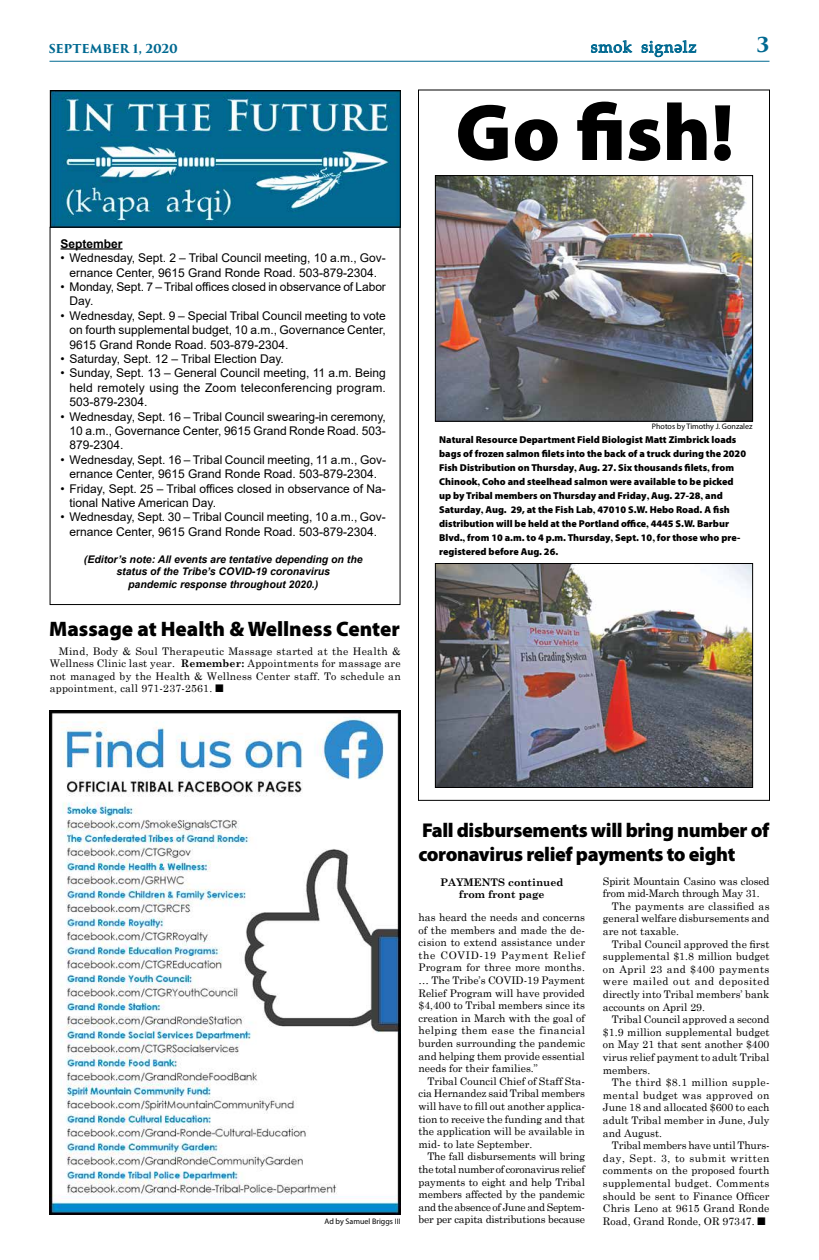
<style>
.page{position:relative;width:819px;height:1260px;background:#fff}
.page>*{position:absolute;margin:0;border:0;box-sizing:border-box;transform-origin:0 0}
.t1{font:900 81px "Myriad Pro";color:#000}
.t2{font:900 21px "Myriad Pro";color:#000}
.t3{font:900 20px/24px "Myriad Pro";letter-spacing:-.02em;color:#000}
.t4{font:700 20px "Trajan Pro 3";color:#006991}
.t5{font:16px "Chinuk Wawa Normal";letter-spacing:.05em;color:#006991}
.t6{font:12px/14.4px "Arial";color:#000;text-align:center}
.t7{font:700 12px "Trajan Pro 3";letter-spacing:-.02em;color:#006991}
.t8{font:700 12px "Arial";color:#000}
.t9{font:10.5px/12.6px "Century Schoolbook";color:#000;text-align:justify}
.t10{font:italic 700 10.5px/12.6px "Arial";color:#000;text-align:center}
.t11{font:10.5px "Century Schoolbook";letter-spacing:.05em;color:#000}
.t12{font:10.5px "Century Schoolbook";letter-spacing:.03em;color:#000}
.t13{font:700 10.5px/12.6px "Century Schoolbook";color:#000;text-align:center}
.t14{font:10.5px "Century Schoolbook";letter-spacing:-.02em;color:#000}
.t15{font:10.5px "Century Schoolbook";letter-spacing:.02em;color:#000}
.t16{font:10.5px "Century Schoolbook";letter-spacing:.035em;color:#000}
.t17{font:900 10px/14px "Myriad Pro";color:#000}
.t18{font:8px "Myriad Pro";color:#000}
.s1{font-weight:700}
.s2{font-family:"Century Schoolbook";font-weight:700}
</style>
<div class="page">
<hr style="left:50px;top:61px;width:720px;height:1px;background:#006991">
<svg style="left:591px;top:40px;width:41px;height:13px"></svg>
<svg style="left:641px;top:40px;width:56px;height:17px"></svg>
<div style="left:50px;top:227px;width:350px;height:378px;border:1px solid #000"></div>
<hr style="left:61px;top:248px;width:62px;height:2px;background:#000">
<img style="left:52px;top:92px;width:347px;height:133px">
<div style="left:50px;top:90px;width:351px;height:137px;border:1px solid #000"></div>
<img style="left:49px;top:711px;width:351px;height:504px">
<img style="left:437px;top:177px;width:314px;height:243px">
<div style="left:435px;top:175px;width:318px;height:247px;border:1px solid #000"></div>
<img style="left:437px;top:565px;width:314px;height:221px">
<div style="left:435px;top:563px;width:318px;height:225px;border:1px solid #000"></div>
<p class="t7" style="left:49px;top:43px;width:131px">SEPTEMBER 1, 2020</p>
<h3 class="t5" style="left:591px;top:38px;width:107px">sNok signflz</h3>
<h3 class="t4" style="left:756px;top:37px;width:15px">3</h3>
<p class="t8" style="left:61px;top:239px;width:64px">September</p>
<p class="t6" style="left:61px;top:252px;width:327px">• Wednesday, Sept. 2 – Tribal Council meeting, 10 a.m., Gov&shy;ernance Center, 9615 Grand Ronde Road. 503-879-2304.</p>
<p class="t6" style="left:70px;top:279px;width:318px;text-align:left;text-indent:-9px">• Monday, Sept. 7 – Tribal offices closed in observance of Labor<br>Day.</p>
<p class="t6" style="left:70px;top:309px;width:318px;text-align:justify;text-indent:-9px">• Wednesday, Sept. 9 – Special Tribal Council meeting to vote on fourth supplemental budget, 10 a.m., Governance Center, 9615 Grand Ronde Road. 503-879-2304.</p>
<p class="t6" style="left:61px;top:353px;width:225px">• Saturday, Sept. 12 – Tribal Election Day.</p>
<p class="t6" style="left:70px;top:367px;width:318px;text-align:justify;text-indent:-9px">• Sunday, Sept. 13 – General Council meeting, 11 a.m. Being held remotely using the Zoom teleconferencing program.<br>503-879-2304.</p>
<p class="t6" style="left:70px;top:410px;width:318px;text-align:justify;text-indent:-9px">• Wednesday, Sept. 16 – Tribal Council swearing-in ceremony, 10 a.m., Governance Center, 9615 Grand Ronde Road. 503- 879-2304.</p>
<p class="t6" style="left:61px;top:453px;width:327px">• Wednesday, Sept. 16 – Tribal Council meeting, 11 a.m., Gov&shy;ernance Center, 9615 Grand Ronde Road. 503-879-2304.</p>
<p class="t6" style="left:70px;top:481px;width:318px;text-align:left;text-indent:-9px">• Friday, Sept. 25 – Tribal offices closed in observance of Na&shy;tional Native American Day.</p>
<p class="t6" style="left:61px;top:511px;width:327px">• Wednesday, Sept. 30 – Tribal Council meeting, 10 a.m., Gov&shy;ernance Center, 9615 Grand Ronde Road. 503-879-2304.</p>
<p class="t10" style="left:84px;top:554px;width:280px">(Editor’s note: All events are tentative depending on the status of the Tribe’s COVID-19 coronavirus<br>pandemic response throughout 2020.)</p>
<h2 class="t2" style="left:49px;top:621px;width:352px">Massage at Health &amp; Wellness Center</h2>
<p class="t9" style="left:50px;top:645px;width:352px;text-indent:9px">Mind, Body &amp; Soul Therapeutic Massage started at the Health &amp; Wellness Clinic last year. <span class="s1">Remember:</span> Appointments for massage are not managed by the Health &amp; Wellness Center staff. To schedule an appointment, call 971-237-2561.</p>
<h1 class="t1" style="left:455px;top:102px;width:280px">Go fish!</h1>
<p class="t18" style="left:652px;top:424px;width:102px">Photos by Timothy J. Gonzalez</p>
<p class="t17" style="left:439px;top:434px;width:308px">Natural Resource Department Field Biologist Matt Zimbrick loads bags of frozen salmon filets into the back of a truck during the 2020<br>Fish Distribution on Thursday<span class="s2">,</span> Aug. 27. Six thousands filets<span class="s2">,</span> from Chinook<span class="s2">,</span> Coho and steelhead salmon were available to be picked up by Tribal members on Thursday and Friday<span class="s2">,</span> Aug. 27-28<span class="s2">,</span> and Saturday<span class="s2">,</span> Aug. 29, at the Fish Lab<span class="s2">,</span> 47010 S.W. Hebo Road. A fish distribution will be held at the Portland office<span class="s2">,</span> 4445 S.W. Barbur Blvd.<span class="s2">,</span> from 10 a.m. to 4 p.m. Thursday<span class="s2">,</span> Sept. 10<span class="s2">,</span> for those who pre&shy;registered before Aug. 26.</p>
<p class="t18" style="left:325px;top:1218px;width:77px">Ad by Samuel Briggs III</p>
<h3 class="t3" style="left:418px;top:820px;width:352px">Fall disbursements will bring number of coronavirus relief payments to eight</h3>
<p class="t13" style="left:440px;top:876px;width:125px">PAYMENTS continued from front page</p>
<p class="t9" style="left:418px;top:912px;width:168px">has heard the needs and concerns of the members and made the de&shy;cision to extend assistance under the COVID-19 Payment Relief Program for three more months. … The Tribe’s COVID-19 Payment Relief Program will have provided $4,400 to Tribal members since its creation in March with the goal of helping them ease the financial burden surrounding the pandemic and helping them provide essential needs for their families.”</p>
<p class="t9" style="left:418px;top:1076px;width:168px;text-indent:9px">Tribal Council Chief of Staff Sta&shy;cia Hernandez said Tribal members will have to fill out another applica&shy;tion to receive the funding and that the application will be available in mid- to late September.</p>
<p class="t9" style="left:418px;top:1151px;width:168px;text-indent:9px">The fall disbursements will bring the total number of coronavirus relief payments to eight and help Tribal members affected by the pandemic and the absence of June and Septem&shy;ber per capita distributions because</p>
<p class="t9" style="left:603px;top:876px;width:168px">Spirit Mountain Casino was closed</p>
<p class="t14" style="left:603px;top:890px;width:158px">from mid-March through May 31.</p>
<p class="t15" style="left:612px;top:897px;width:159px">The payments are classified as</p>
<p class="t9" style="left:603px;top:913px;width:168px">general welfare disbursements and</p>
<p class="t9" style="left:603px;top:926px;width:78px">are not taxable.</p>
<p class="t9" style="left:612px;top:937px;width:159px">Tribal Council approved the first</p>
<p class="t9" style="left:603px;top:951px;width:168px">supplemental $1.8 million budget</p>
<p class="t16" style="left:603px;top:965px;width:168px">on April 23 and $400 payments</p>
<p class="t11" style="left:603px;top:978px;width:168px">were mailed out and deposited</p>
<p class="t9" style="left:603px;top:989px;width:168px">directly into Tribal members’ bank</p>
<p class="t9" style="left:603px;top:1002px;width:104px">accounts on April 29.</p>
<p class="t9" style="left:612px;top:1014px;width:159px">Tribal Council approved a second</p>
<p class="t9" style="left:603px;top:1027px;width:168px">$1.9 million supplemental budget</p>
<p class="t9" style="left:603px;top:1039px;width:168px">on May 21 that sent another $400</p>
<p class="t9" style="left:603px;top:1052px;width:168px">virus relief payment to adult Tribal</p>
<p class="t9" style="left:603px;top:1065px;width:49px">members.</p>
<p class="t12" style="left:612px;top:1079px;width:159px">The third $8.1 million supple-</p>
<p class="t12" style="left:603px;top:1091px;width:168px">mental budget was approved on</p>
<p class="t9" style="left:603px;top:1102px;width:168px">June 18 and allocated $600 to each</p>
<p class="t9" style="left:603px;top:1115px;width:168px">adult Tribal member in June, July</p>
<p class="t9" style="left:603px;top:1128px;width:61px">and August.</p>
<p class="t9" style="left:612px;top:1140px;width:159px">Tribal members have until Thurs-</p>
<p class="t11" style="left:603px;top:1154px;width:168px">day, Sept. 3, to submit written</p>
<p class="t9" style="left:603px;top:1165px;width:168px">comments on the proposed fourth</p>
<p class="t9" style="left:603px;top:1178px;width:168px">supplemental budget. Comments</p>
<p class="t9" style="left:603px;top:1189px;width:168px">should be sent to Finance Officer</p>
<p class="t9" style="left:603px;top:1203px;width:168px">Chris Leno at 9615 Grand Ronde</p>
<p class="t9" style="left:603px;top:1216px;width:153px">Road, Grand Ronde, OR 97347.</p>
</div>
